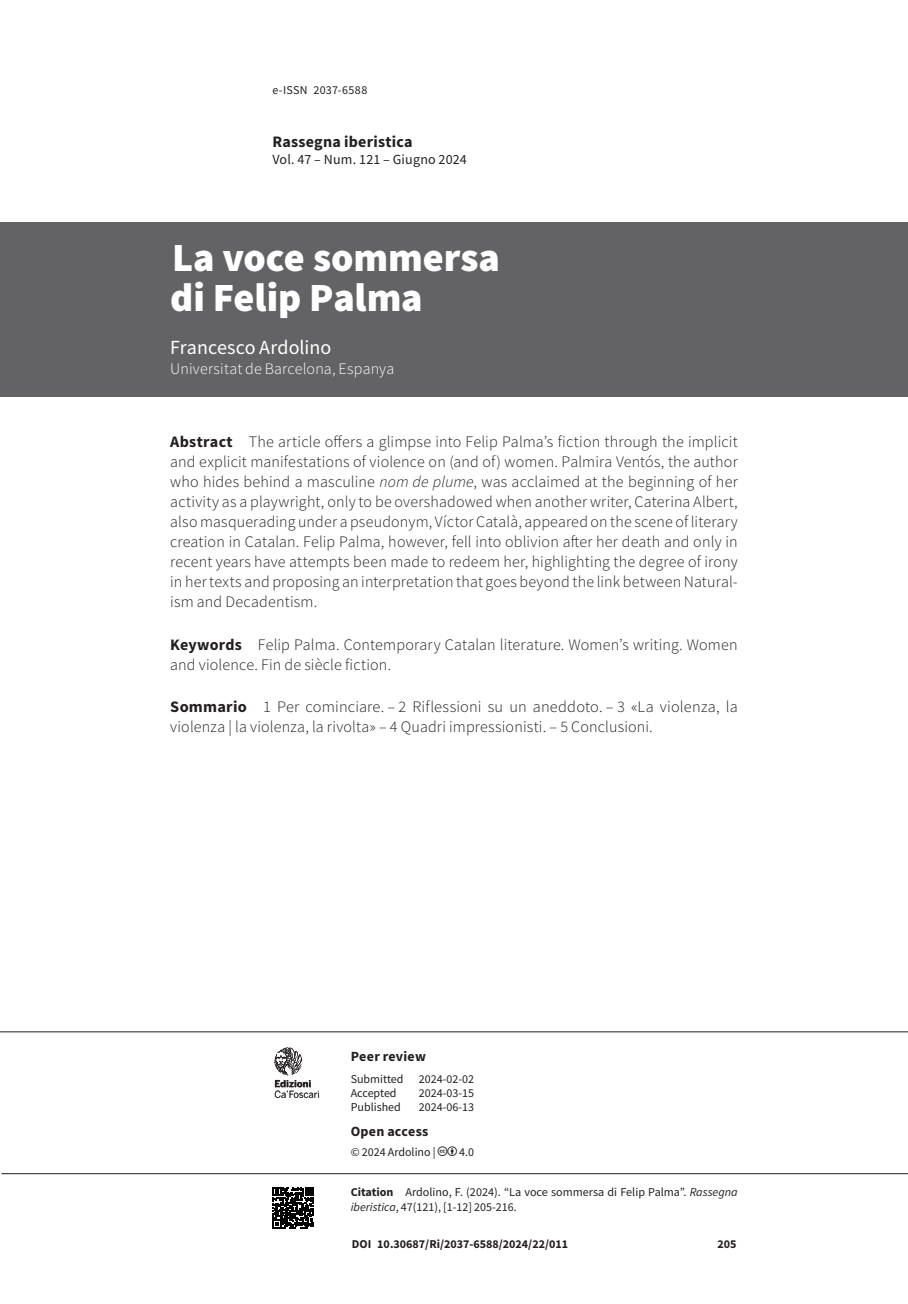
<style>
.page{position:relative;width:908px;height:1304px;background:#fff}
.page>*{position:absolute;margin:0;border:0;box-sizing:border-box;transform-origin:0 0}
.t1{font:900 40px/40px "Source Sans Pro";letter-spacing:-.005em;color:#fff}
.t2{font:20px "Source Sans Pro";letter-spacing:.005em;color:#fff}
.t3{font:300 16px/20px "Source Sans Pro";letter-spacing:.01em;color:#231f20}
.t4{font:300 16px "Source Sans Pro";letter-spacing:.01em;color:#fff}
.t5{font:700 16px "Source Sans Pro";letter-spacing:.015em;color:#231f20}
.t6{font:14px "Source Sans Pro";letter-spacing:.01em;color:#231f20}
.t7{font:700 14px "Source Sans Pro";letter-spacing:.02em;color:#231f20}
.t8{font:12px/15px "Source Sans Pro";color:#231f20}
.t9{font:700 12px "Source Sans Pro";color:#231f20}
.t10{font:12px "Source Sans Pro";letter-spacing:.02em;color:#231f20}
.t11{font:9.6px "Benton Sans";letter-spacing:-.01em;color:#231f20}
.t12{font:700 9.6px "Benton Sans";color:#231f20}
.s1{font-weight:700}
.s2{font-style:italic}
</style>
<div class="page">
<hr style="left:2px;top:1173px;width:905px;height:1px;background:#231f20">
<hr style="left:0;top:1031px;width:907px;height:1px;background:#231f20">
<svg style="left:274px;top:1047px;width:45px;height:51px"></svg>
<svg style="left:273px;top:1187px;width:41px;height:41px"></svg>
<div style="left:0;top:223px;width:907px;height:174px;background:#636366"></div>
<p class="t10" style="left:272px;top:82px;width:96px">e-ISSN 2037‑6588</p>
<p class="t5" style="left:272px;top:131px;width:142px">Rassegna iberistica</p>
<p class="t6" style="left:272px;top:150px;width:196px">Vol. 47 – Num. 121 – Giugno 2024</p>
<h1 class="t1" style="left:170px;top:237px;width:331px">La voce sommersa di Felip Palma</h1>
<p class="t2" style="left:170px;top:335px;width:162px">Francesco Ardolino</p>
<p class="t4" style="left:170px;top:359px;width:225px">Universitat de Barcelona, Espanya</p>
<p class="t3" style="left:170px;top:432px;width:568px;text-align:justify"><span class="s1">Abstract</span> The article offers a glimpse into Felip Palma’s fiction through the implicit and explicit manifestations of violence on (and of) women. Palmira Ventós, the author who hides behind a masculine <span class="s2">nom de plume</span>, was acclaimed at the beginning of her activity as a playwright, only to be overshadowed when another writer, Caterina Albert, also masquerading under a pseudonym, Víctor Català, appeared on the scene of literary creation in Catalan. Felip Palma, however, fell into oblivion after her death and only in recent years have attempts been made to redeem her, highlighting the degree of irony in her texts and proposing an interpretation that goes beyond the link between Natural&shy;ism and Decadentism.</p>
<p class="t3" style="left:170px;top:634px;width:568px"><span class="s1">Keywords</span> Felip Palma. Contemporary Catalan literature. Women’s writing. Women and violence. Fin de siècle fiction.</p>
<p class="t3" style="left:170px;top:697px;width:568px"><span class="s1">Sommario</span> 1 Per cominciare. – 2 Riflessioni su un aneddoto. – 3 «La violenza, la violenza | la violenza, la rivolta» – 4 Quadri impressionisti. – 5 Conclusioni.</p>
<p class="t12" style="left:274px;top:1078px;width:38px">Edizioni</p>
<p class="t11" style="left:274px;top:1088px;width:47px">Ca’Foscari</p>
<p class="t7" style="left:350px;top:1046px;width:77px">Peer review</p>
<p class="t8" style="left:350px;top:1071px;width:54px">Submitted</p>
<p class="t8" style="left:418px;top:1071px;width:57px">2024‑02-02</p>
<p class="t8" style="left:350px;top:1085px;width:47px">Accepted</p>
<p class="t8" style="left:418px;top:1085px;width:57px">2024‑03-15</p>
<p class="t8" style="left:350px;top:1099px;width:52px">Published</p>
<p class="t8" style="left:418px;top:1099px;width:57px">2024-06-13</p>
<p class="t7" style="left:350px;top:1122px;width:79px">Open access</p>
<p class="t8" style="left:350px;top:1144px;width:86px">© 2024 Ardolino |</p>
<p class="t8" style="left:459px;top:1144px;width:16px">4.0</p>
<p class="t8" style="left:350px;top:1184px;width:388px"><span class="s1">Citation</span> Ardolino, F. (2024). “La voce sommersa di Felip Palma”. <span class="s2">Rassegna iberistica</span>, 47(121), [1-12] 205-216.</p>
<p class="t9" style="left:351px;top:1235px;width:218px">DOI 10.30687/Ri/2037‑6588/2024/22/011</p>
<p class="t9" style="left:717px;top:1236px;width:21px">205</p>
</div>
